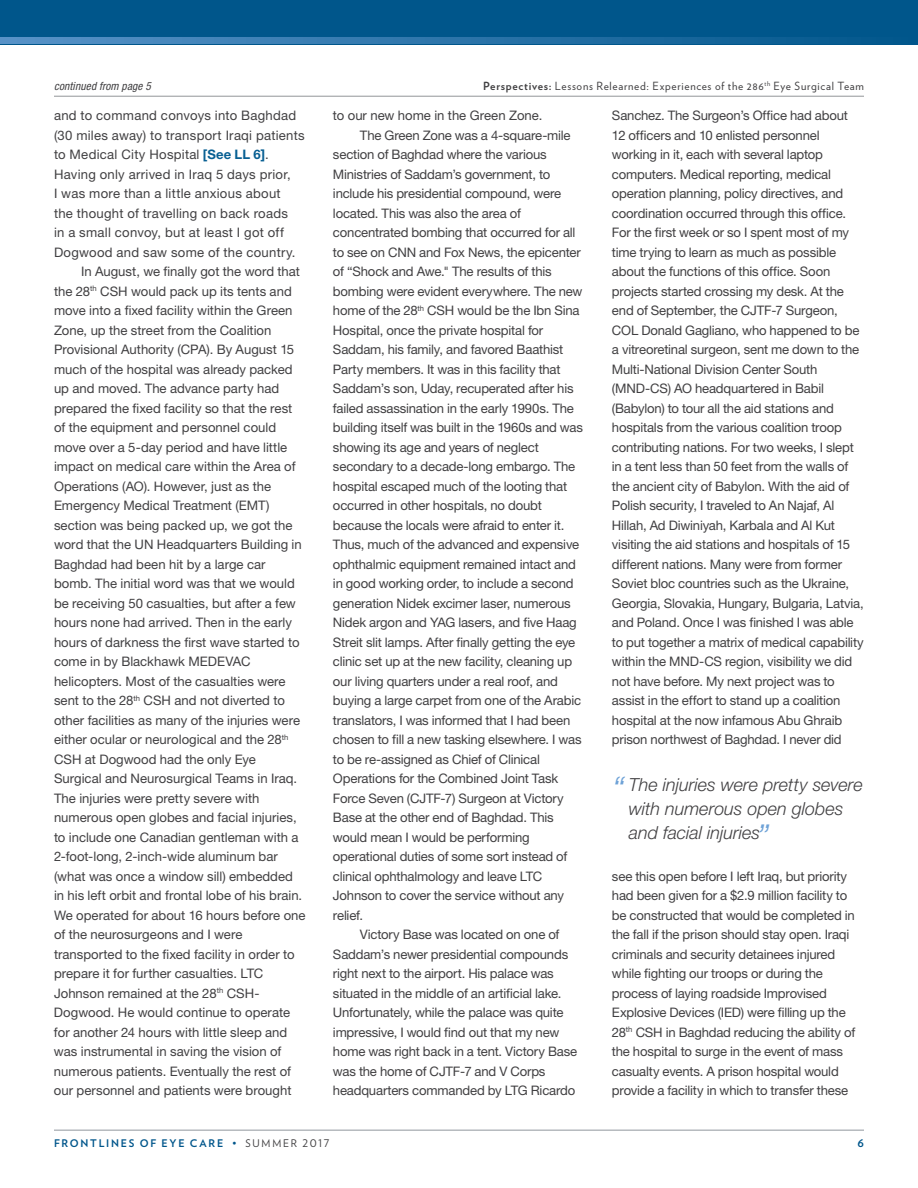
<style>
.page{position:relative;width:918px;height:1188px;background:#fff}
.page>*{position:absolute;margin:0;border:0;box-sizing:border-box;transform-origin:0 0}
.t1{font:italic 300 33px "Helvetica Neue LT Std";color:#6ea2d7}
.t2{font:italic 300 18px/24px "Helvetica Neue LT Std";color:#414042}
.t3{font:13.2px/19.5px "Helvetica Neue LT Std";letter-spacing:-.01em;color:#414042}
.t4{font:13.2px/19.5px "Helvetica Neue LT Std";letter-spacing:.02em;color:#414042}
.t5{font:11.25px "Verlag";letter-spacing:.065em;color:#414042}
.t6{font:italic condensed 11.25px "Helvetica Neue LT Std";letter-spacing:.015em;color:#414042}
.t7{font:700 10.5px "Verlag";letter-spacing:.17em;color:#00568b}
.s1{font-weight:700}
.s2{font-weight:700;color:#096093}
.s3{font-size:33px;color:#6ea2d7}
.s4{font-weight:400}
.s5{font-weight:400;color:#414042}
</style>
<div class="page">
<hr style="left:54px;top:1130px;width:810px;height:1px;background:#91969d">
<hr style="left:54px;top:96px;width:810px;height:1px;background:#939598">
<div style="left:0;top:0;width:918px;height:44px;background:#00568b"></div>
<svg style="left:0;top:38px;width:808px;height:6px;background:#3177ac"></svg>
<p class="t6" style="left:54px;top:80px;width:98px">continued from page 5</p>
<p class="t5" style="left:483px;top:78px;width:382px"><span class="s1">Perspectives:</span> Lessons Relearned: Experiences of the 286<sup>th</sup> Eye Surgical Team</p>
<p class="t4" style="left:54px;top:105px;width:252px">and to command convoys into Baghdad (30 miles away) to transport Iraqi patients to Medical City Hospital <span class="s2">[See LL 6]</span>.<br>Having only arrived in Iraq 5 days prior,<br>I was more than a little anxious about<br>the thought of travelling on back roads<br>in a small convoy, but at least I got off Dogwood and saw some of the country.</p>
<p class="t3" style="left:54px;top:261px;width:253px;text-indent:27px">In August, we finally got the word that the 28<sup>th</sup> CSH would pack up its tents and move into a fixed facility within the Green Zone, up the street from the Coalition Provisional Authority (CPA). By August 15 much of the hospital was already packed up and moved. The advance party had prepared the fixed facility so that the rest of the equipment and personnel could move over a 5-day period and have little impact on medical care within the Area of Operations (AO). However, just as the Emergency Medical Treatment (EMT) section was being packed up, we got the word that the UN Headquarters Building in Baghdad had been hit by a large car bomb. The initial word was that we would be receiving 50 casualties, but after a few hours none had arrived. Then in the early hours of darkness the first wave started to come in by Blackhawk MEDEVAC helicopters. Most of the casualties were sent to the 28<sup>th</sup> CSH and not diverted to other facilities as many of the injuries were either ocular or neurological and the 28<sup>th </sup>CSH at Dogwood had the only Eye Surgical and Neurosurgical Teams in Iraq.<br>The injuries were pretty severe with numerous open globes and facial injuries, to include one Canadian gentleman with a 2-foot-long, 2-inch-wide aluminum bar (what was once a window sill) embedded in his left orbit and frontal lobe of his brain.<br>We operated for about 16 hours before one of the neurosurgeons and I were transported to the fixed facility in order to prepare it for further casualties. LTC Johnson remained at the 28<sup>th</sup> CSH-Dogwood. He would continue to operate for another 24 hours with little sleep and was instrumental in saving the vision of numerous patients. Eventually the rest of our personnel and patients were brought</p>
<p class="t3" style="left:333px;top:105px;width:211px">to our new home in the Green Zone.</p>
<p class="t3" style="left:333px;top:125px;width:252px;text-indent:27px">The Green Zone was a 4-square-mile section of Baghdad where the various Ministries of Saddam’s government, to include his presidential compound, were located. This was also the area of concentrated bombing that occurred for all to see on CNN and Fox News, the epicenter of “Shock and Awe." The results of this bombing were evident everywhere. The new home of the 28<sup>th</sup> CSH would be the Ibn Sina Hospital, once the private hospital for Saddam, his family, and favored Baathist Party members. It was in this facility that Saddam’s son, Uday, recuperated after his failed assassination in the early 1990s. The building itself was built in the 1960s and was showing its age and years of neglect secondary to a decade-long embargo. The hospital escaped much of the looting that occurred in other hospitals, no doubt because the locals were afraid to enter it.<br>Thus, much of the advanced and expensive ophthalmic equipment remained intact and in good working order, to include a second generation Nidek excimer laser, numerous Nidek argon and YAG lasers, and five Haag Streit slit lamps. After finally getting the eye clinic set up at the new facility, cleaning up our living quarters under a real roof, and buying a large carpet from one of the Arabic translators, I was informed that I had been chosen to fill a new tasking elsewhere. I was to be re-assigned as Chief of Clinical Operations for the Combined Joint Task Force Seven (CJTF-7) Surgeon at Victory Base at the other end of Baghdad. This would mean I would be performing operational duties of some sort instead of clinical ophthalmology and leave LTC Johnson to cover the service without any relief.</p>
<p class="t3" style="left:333px;top:924px;width:246px;text-indent:27px">Victory Base was located on one of Saddam’s newer presidential compounds right next to the airport. His palace was situated in the middle of an artificial lake.<br>Unfortunately, while the palace was quite impressive, I would find out that my new home was right back in a tent. Victory Base was the home of CJTF-7 and V Corps headquarters commanded by LTG Ricardo</p>
<p class="t3" style="left:612px;top:106px;width:253px">Sanchez. The Surgeon’s Office had about 12 officers and 10 enlisted personnel working in it, each with several laptop computers. Medical reporting, medical operation planning, policy directives, and coordination occurred through this office.<br>For the first week or so I spent most of my time trying to learn as much as possible about the functions of this office. Soon projects started crossing my desk. At the end of September, the CJTF-7 Surgeon, COL Donald Gagliano, who happened to be a vitreoretinal surgeon, sent me down to the Multi-National Division Center South (MND-CS) AO headquartered in Babil (Babylon) to tour all the aid stations and hospitals from the various coalition troop contributing nations. For two weeks, I slept in a tent less than 50 feet from the walls of the ancient city of Babylon. With the aid of Polish security, I traveled to An Najaf, Al Hillah, Ad Diwiniyah, Karbala and Al Kut visiting the aid stations and hospitals of 15 different nations. Many were from former Soviet bloc countries such as the Ukraine, Georgia, Slovakia, Hungary, Bulgaria, Latvia, and Poland. Once I was finished I was able to put together a matrix of medical capability within the MND-CS region, visibility we did not have before. My next project was to assist in the effort to stand up a coalition hospital at the now infamous Abu Ghraib prison northwest of Baghdad. I never did</p>
<p class="t1" style="left:612px;top:769px;width:14px">“</p>
<p class="t2" style="left:629px;top:773px;width:236px">The injuries were pretty severe</p>
<p class="t2" style="left:629px;top:797px;width:216px">with numerous open globes and facial injuries<span class="s3">”</span></p>
<p class="t3" style="left:612px;top:866px;width:245px">see this open before I left Iraq, but priority had been given for a $2.9 million facility to be constructed that would be completed in the fall if the prison should stay open. Iraqi criminals and security detainees injured while fighting our troops or during the process of laying roadside Improvised Explosive Devices (IED) were filling up the 28<sup>th</sup> CSH in Baghdad reducing the ability of the hospital to surge in the event of mass casualty events. A prison hospital would provide a facility in which to transfer these</p>
<p class="t7" style="left:54px;top:1135px;width:277px">FRONTLINES OF EYE CARE <span class="s4">•</span> <span class="s5">SUMMER 2017</span></p>
<p class="t7" style="left:857px;top:1135px;width:8px">6</p>
</div>
